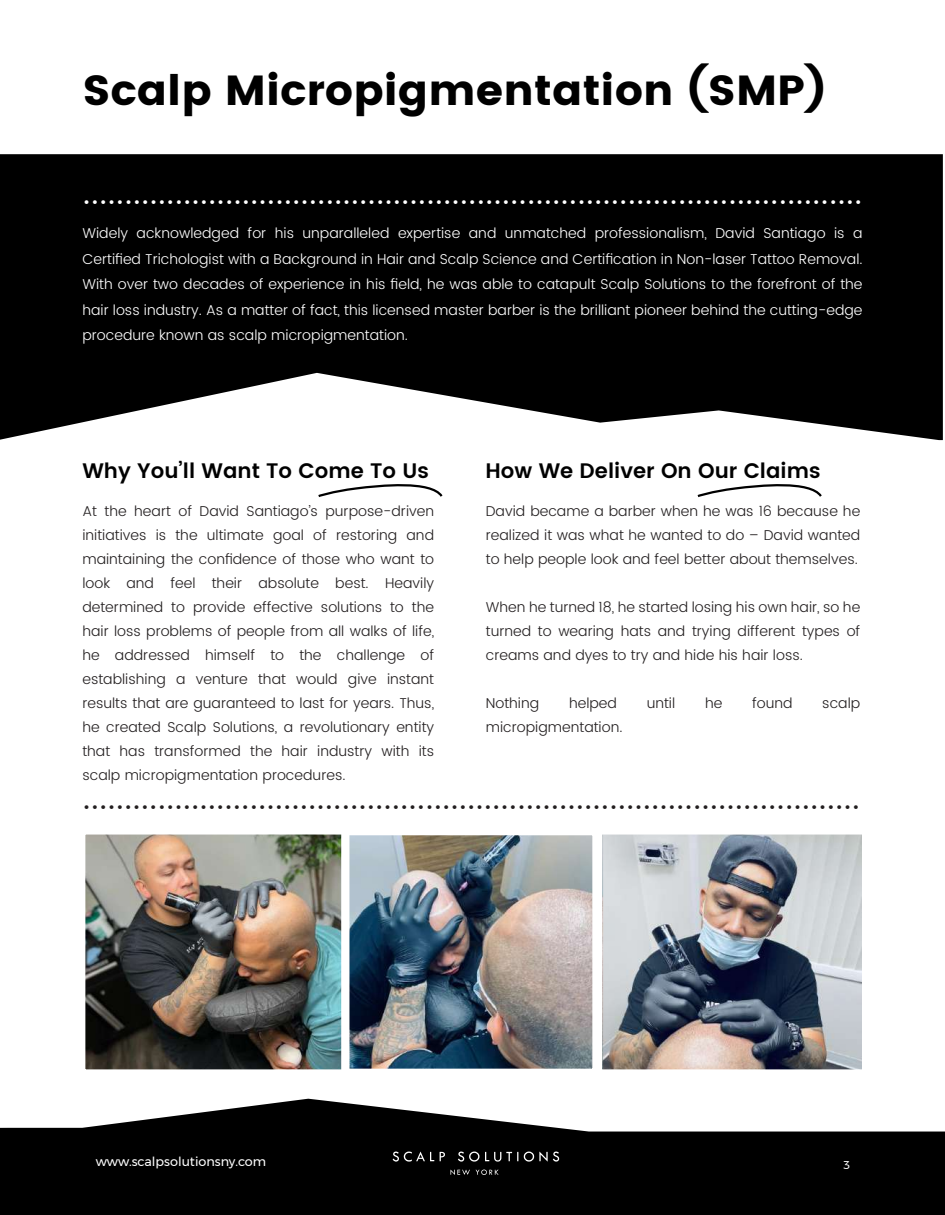
<style>
.page{position:relative;width:945px;height:1215px;background:#fff}
.page>*{position:absolute;margin:0;border:0;box-sizing:border-box;transform-origin:0 0}
.t1{font:700 42px "Poppins";color:#000;scale:1.04 1}
.t2{font:300 38.55px "Poppins";color:#fff}
.t3{font:300 38.4px "Poppins";color:#231f20}
.t4{font:600 21px "Poppins";color:#000}
.t5{font:300 14.25px/24px "Poppins";color:#231f20;text-align:justify}
.t6{font:300 14.25px/25.5px "Poppins";color:#fff;text-align:justify}
.t7{font:12.75px "Montserrat";color:#fff}
.t8{font:11.25px "Montserrat";color:#fff}
</style>
<div class="page">
<img style="left:86px;top:836px;width:775px;height:232px">
<svg style="left:0;top:154px;width:943px;height:286px;background:#191919"></svg>
<svg style="left:0;top:1099px;width:945px;height:116px;fill:#000"></svg>
<svg style="left:524px;top:1152px;width:35px;height:10px"></svg>
<svg style="left:440px;top:1152px;width:5px;height:9px"></svg>
<svg style="left:393px;top:1152px;width:41px;height:10px"></svg>
<svg style="left:458px;top:1152px;width:60px;height:10px"></svg>
<svg style="left:450px;top:1170px;width:20px;height:5px"></svg>
<svg style="left:476px;top:1170px;width:23px;height:5px"></svg>
<svg style="left:318px;top:484px;width:125px;height:13px"></svg>
<svg style="left:697px;top:484px;width:125px;height:13px"></svg>
<div style="left:79px;top:829px;width:270px;height:246px;border:6px solid #fff"></div>
<div style="left:341px;top:828px;width:259px;height:248px;border:8px solid #fff"></div>
<div style="left:596px;top:829px;width:277px;height:246px;border:6px solid #fff"></div>
<h1 class="t1" style="left:82px;top:65px;width:717px">Scalp Micropigmentation (SMP)</h1>
<h2 class="t2" style="left:82px;top:162px;width:782px">.............................................................................................</h2>
<p class="t6" style="left:82px;top:221px;width:782px">Widely acknowledged for his unparalleled expertise and unmatched professionalism, David Santiago is a Certified Trichologist with a Background in Hair and Scalp Science and Certification in Non-laser Tattoo Removal.<br>With over two decades of experience in his field, he was able to catapult Scalp Solutions to the forefront of the hair loss industry. As a matter of fact, this licensed master barber is the brilliant pioneer behind the cutting-edge procedure known as scalp micropigmentation.</p>
<h3 class="t4" style="left:82px;top:455px;width:348px">Why You’ll Want To Come To Us</h3>
<p class="t5" style="left:82px;top:500px;width:353px">At the heart of David Santiago’s purpose-driven initiatives is the ultimate goal of restoring and maintaining the confidence of those who want to look and feel their absolute best. Heavily determined to provide effective solutions to the hair loss problems of people from all walks of life, he addressed himself to the challenge of establishing a venture that would give instant results that are guaranteed to last for years. Thus, he created Scalp Solutions, a revolutionary entity that has transformed the hair industry with its scalp micropigmentation procedures.</p>
<h3 class="t4" style="left:485px;top:455px;width:337px">How We Deliver On Our Claims</h3>
<p class="t5" style="left:486px;top:500px;width:376px">David became a barber when he was 16 because he realized it was what he wanted to do – David wanted to help people look and feel better about themselves.</p>
<p class="t5" style="left:486px;top:596px;width:376px">When he turned 18, he started losing his own hair, so he turned to wearing hats and trying different types of creams and dyes to try and hide his hair loss.</p>
<p class="t5" style="left:486px;top:692px;width:55px">Nothing</p>
<p class="t5" style="left:569px;top:692px;width:49px">helped</p>
<p class="t5" style="left:647px;top:692px;width:30px">until</p>
<p class="t5" style="left:705px;top:692px;width:19px">he</p>
<p class="t5" style="left:752px;top:692px;width:42px">found</p>
<p class="t5" style="left:822px;top:692px;width:39px">scalp</p>
<p class="t5" style="left:486px;top:716px;width:138px">micropigmentation.</p>
<h3 class="t3" style="left:82px;top:768px;width:779px">.............................................................................................</h3>
<p class="t7" style="left:96px;top:1152px;width:172px">www.scalpsolutionsny.com</p>
<p class="t8" style="left:844px;top:1157px;width:8px">3</p>
</div>
